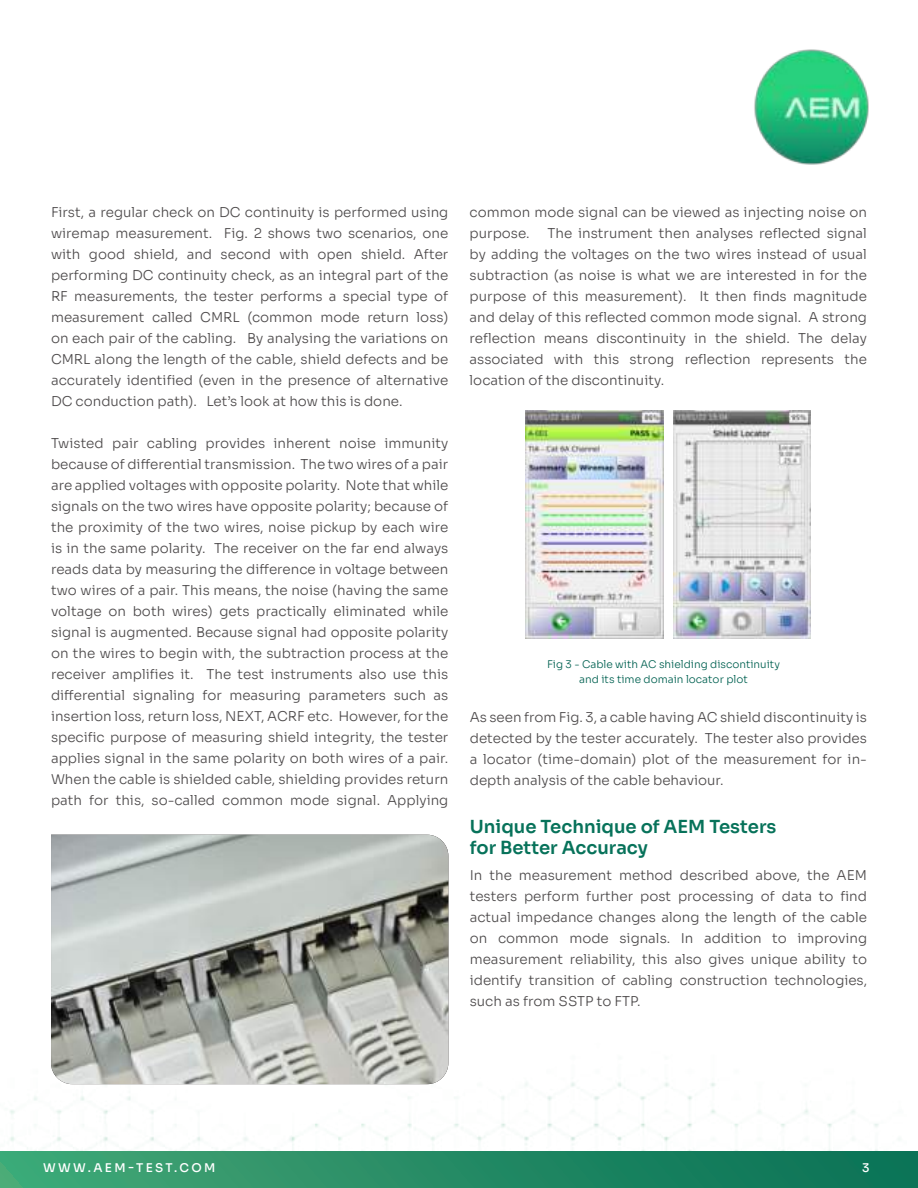
<style>
.page{position:relative;width:918px;height:1188px;background:#fff}
.page>*{position:absolute;margin:0;border:0;box-sizing:border-box;transform-origin:0 0}
.t1{font:18px/21px "Sora";color:#07725a}
.t2{font:300 13.5px/21px "Sora";color:#4e4b4c;text-align:justify}
.t3{font:500 12px "Sora";letter-spacing:.2em;color:#fff}
.t4{font:300 10.5px/15px "Sora";color:#006151;text-align:center}
</style>
<div class="page">
<img style="left:10px;top:1033px;width:890px;height:118px">
<img style="left:754px;top:49px;width:114px;height:116px">
<div style="left:0;top:1151px;width:918px;height:37px;background:linear-gradient(to right,#42a876,#087054)"></div>
<img style="left:526px;top:410px;width:138px;height:229px">
<img style="left:673px;top:410px;width:138px;height:229px">
<img style="left:51px;top:835px;width:397px;height:249px">
<p class="t2" style="left:51px;top:201px;width:399px">First, a regular check on DC continuity is performed using wiremap measurement. Fig. 2 shows two scenarios, one with good shield, and second with open shield. After performing DC continuity check, as an integral part of the RF measurements, the tester performs a special type of measurement called CMRL (common mode return loss) on each pair of the cabling. By analysing the variations on CMRL along the length of the cable, shield defects and be accurately identified (even in the presence of alternative DC conduction path). Let’s look at how this is done.</p>
<p class="t2" style="left:51px;top:432px;width:399px">Twisted pair cabling provides inherent noise immunity because of differential transmission. The two wires of a pair are applied voltages with opposite polarity. Note that while signals on the two wires have opposite polarity; because of the proximity of the two wires, noise pickup by each wire is in the same polarity. The receiver on the far end always reads data by measuring the difference in voltage between two wires of a pair. This means, the noise (having the same voltage on both wires) gets practically eliminated while signal is augmented. Because signal had opposite polarity on the wires to begin with, the subtraction process at the receiver amplifies it. The test instruments also use this differential signaling for measuring parameters such as insertion loss, return loss, NEXT, ACRF etc. However, for the specific purpose of measuring shield integrity, the tester applies signal in the same polarity on both wires of a pair.<br>When the cable is shielded cable, shielding provides return path for this, so-called common mode signal. Applying</p>
<p class="t2" style="left:470px;top:201px;width:399px">common mode signal can be viewed as injecting noise on purpose.</p>
<p class="t2" style="left:470px;top:222px;width:399px;text-indent:78px">The instrument then analyses reflected signal by adding the voltages on the two wires instead of usual subtraction (as noise is what we are interested in for the purpose of this measurement). It then finds magnitude and delay of this reflected common mode signal. A strong reflection means discontinuity in the shield. The delay associated with this strong reflection represents the location of the discontinuity.</p>
<p class="t4" style="left:547px;top:656px;width:234px">Fig 3 - Cable with AC shielding discontinuity and its time domain locator plot</p>
<p class="t2" style="left:470px;top:708px;width:399px">As seen from Fig. 3, a cable having AC shield discontinuity is detected by the tester accurately. The tester also provides a locator (time-domain) plot of the measurement for in&shy;depth analysis of the cable behaviour.</p>
<h1 class="t1" style="left:470px;top:818px;width:308px">Unique Technique of AEM Testers for Better Accuracy</h1>
<p class="t2" style="left:470px;top:866px;width:399px">In the measurement method described above, the AEM testers perform further post processing of data to find actual impedance changes along the length of the cable on common mode signals. In addition to improving measurement reliability, this also gives unique ability to identify transition of cabling construction technologies, such as from SSTP to FTP.</p>
<p class="t3" style="left:43px;top:1158px;width:174px">WWW.AEM-TEST.COM</p>
<p class="t3" style="left:862px;top:1161px;width:9px">3</p>
</div>
